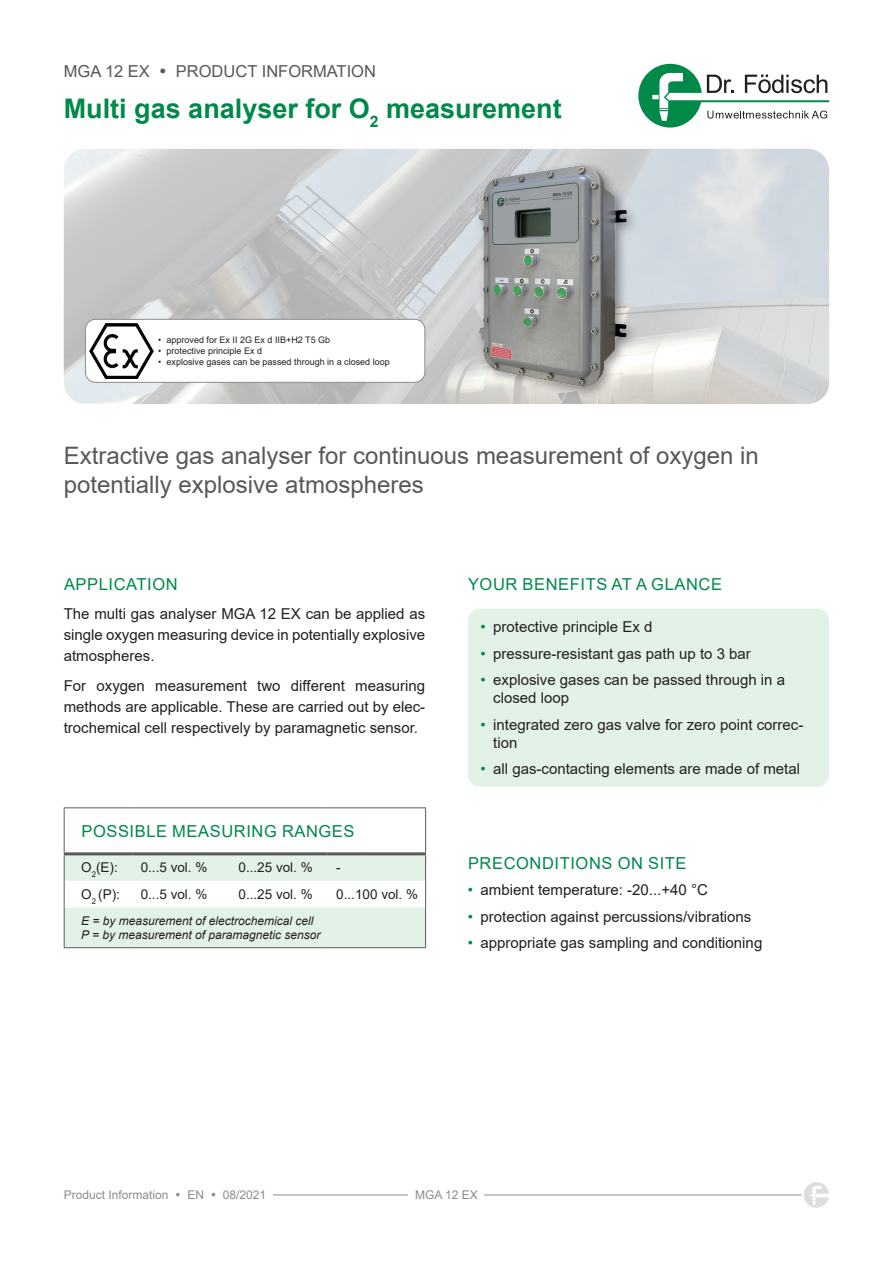
<style>
.page{position:relative;width:893px;height:1263px;background:#fff}
.page>*{position:absolute;margin:0;border:0;box-sizing:border-box;transform-origin:0 0}
.t1{font:700 27px "Arial";color:#008949}
.t2{font:24px/28.8px "Arial";color:#57585a}
.t3{font:16.5px "Arial";letter-spacing:.035em;color:#008949}
.t4{font:16.5px "Arial";color:#57585a}
.t5{font:15px/21px "Arial";color:#231f20}
.t6{font:13.5px "Arial";color:#231f20}
.t7{font:italic 12px/14.4px "Arial";color:#231f20}
.t8{font:12px "Arial";color:#8a8c8f}
.t9{font:9px "Arial";color:#231f20}
.s1{color:#008949}
</style>
<div class="page">
<img style="left:64px;top:149px;width:765px;height:255px">
<hr style="left:64px;top:1194px;width:765px;height:1px;background:#8a8c8f">
<svg style="left:638px;top:64px;width:191px;height:64px"></svg>
<div style="left:801px;top:1180px;width:30px;height:30px;background:#fff;border-radius:50%"></div>
<svg style="left:804px;top:1182px;width:25px;height:26px"></svg>
<div style="left:64px;top:1190px;width:209px;height:9px;background:#fff"></div>
<div style="left:474px;top:161px;width:165px;height:238px;background:#231f20;opacity:.45"></div>
<img style="left:479px;top:166px;width:147px;height:221px">
<div style="left:85px;top:319px;width:340px;height:63px;background:#fff;border-radius:10px"></div>
<div style="left:85px;top:319px;width:340px;height:64px;border:1px solid #8a8c8f;border-radius:10px"></div>
<img style="left:89px;top:323px;width:64px;height:55px">
<div style="left:468px;top:608px;width:361px;height:179px;background:#e3f2e7;border-radius:13px"></div>
<hr style="left:64px;top:852px;width:68px;height:3px;background:#57585a">
<hr style="left:132px;top:852px;width:98px;height:3px;background:#57585a">
<hr style="left:230px;top:852px;width:98px;height:3px;background:#57585a">
<hr style="left:328px;top:852px;width:98px;height:3px;background:#57585a">
<svg style="left:64px;top:854px;width:362px;height:93px"></svg>
<hr style="left:64px;top:807px;width:68px;height:1px;background:#57585a">
<hr style="left:64px;top:808px;width:1px;height:44px;background:#57585a">
<hr style="left:132px;top:807px;width:98px;height:1px;background:#57585a">
<hr style="left:230px;top:807px;width:98px;height:1px;background:#57585a">
<hr style="left:328px;top:807px;width:98px;height:1px;background:#57585a">
<hr style="left:425px;top:808px;width:1px;height:44px;background:#57585a">
<hr style="left:64px;top:907px;width:1px;height:40px;background:#57585a">
<hr style="left:425px;top:907px;width:1px;height:40px;background:#57585a">
<hr style="left:64px;top:947px;width:68px;height:1px;background:#57585a">
<hr style="left:132px;top:947px;width:98px;height:1px;background:#57585a">
<hr style="left:230px;top:947px;width:98px;height:1px;background:#57585a">
<hr style="left:328px;top:947px;width:98px;height:1px;background:#57585a">
<div style="left:409px;top:1190px;width:75px;height:9px;background:#fff"></div>
<p class="t4" style="left:64px;top:59px;width:314px">MGA 12 EX • PRODUCT INFORMATION</p>
<h1 class="t1" style="left:64px;top:90px;width:499px">Multi gas analyser for O<sub>2</sub> measurement</h1>
<p class="t9" style="left:158px;top:334px;width:174px">• approved for Ex II 2G Ex d IIB+H2 T5 Gb</p>
<p class="t9" style="left:158px;top:345px;width:106px">• protective principle Ex d</p>
<p class="t9" style="left:158px;top:356px;width:233px">• explosive gases can be passed through in a closed loop</p>
<h2 class="t2" style="left:64px;top:441px;width:696px">Extractive gas analyser for continuous measurement of oxygen in potentially explosive atmospheres</h2>
<p class="t3" style="left:64px;top:573px;width:115px">APPLICATION</p>
<p class="t5" style="left:64px;top:603px;width:363px;text-align:justify">The multi gas analyser MGA 12 EX can be applied as single oxygen measuring device in potentially explosive atmospheres.</p>
<p class="t5" style="left:64px;top:675px;width:363px;text-align:justify">For oxygen measurement two different measuring methods are applicable. These are carried out by elec&shy;trochemical cell respectively by paramagnetic sensor.</p>
<p class="t3" style="left:81px;top:820px;width:275px">POSSIBLE MEASURING RANGES</p>
<p class="t6" style="left:81px;top:858px;width:38px">O<sub>2</sub>(E):</p>
<p class="t6" style="left:141px;top:858px;width:68px">0...5 vol. %</p>
<p class="t6" style="left:238px;top:858px;width:76px">0...25 vol. %</p>
<p class="t6" style="left:336px;top:858px;width:6px">-</p>
<p class="t6" style="left:81px;top:885px;width:40px">O<sub>2</sub> (P):</p>
<p class="t6" style="left:141px;top:885px;width:68px">0...5 vol. %</p>
<p class="t6" style="left:238px;top:885px;width:76px">0...25 vol. %</p>
<p class="t6" style="left:336px;top:885px;width:83px">0...100 vol. %</p>
<p class="t7" style="left:81px;top:913px;width:241px">E = by measurement of electrochemical cell<br>P = by measurement of paramagnetic sensor</p>
<p class="t3" style="left:468px;top:573px;width:255px">YOUR BENEFITS AT A GLANCE</p>
<p class="t5" style="left:480px;top:616px;width:173px"><span class="s1">•</span> protective principle Ex d</p>
<p class="t5" style="left:480px;top:643px;width:272px"><span class="s1">•</span> pressure-resistant gas path up to 3 bar</p>
<p class="t5" style="left:493px;top:671px;width:293px;line-height:18px;text-indent:-13px"><span class="s1">•</span> explosive gases can be passed through in a closed loop</p>
<p class="t5" style="left:493px;top:715px;width:312px;line-height:18px;text-indent:-13px"><span class="s1">•</span> integrated zero gas valve for zero point correc&shy;tion</p>
<p class="t5" style="left:480px;top:758px;width:321px"><span class="s1">•</span> all gas-contacting elements are made of metal</p>
<p class="t3" style="left:468px;top:851px;width:220px">PRECONDITIONS ON SITE</p>
<p class="t5" style="left:468px;top:879px;width:242px"><span class="s1">•</span> ambient temperature: -20...+40 °C</p>
<p class="t5" style="left:468px;top:906px;width:285px"><span class="s1">•</span> protection against percussions/vibrations</p>
<p class="t5" style="left:468px;top:932px;width:296px"><span class="s1">•</span> appropriate gas sampling and conditioning</p>
<p class="t8" style="left:64px;top:1187px;width:204px">Product Information • EN • 08/2021</p>
<p class="t8" style="left:415px;top:1187px;width:64px">MGA 12 EX</p>
</div>
